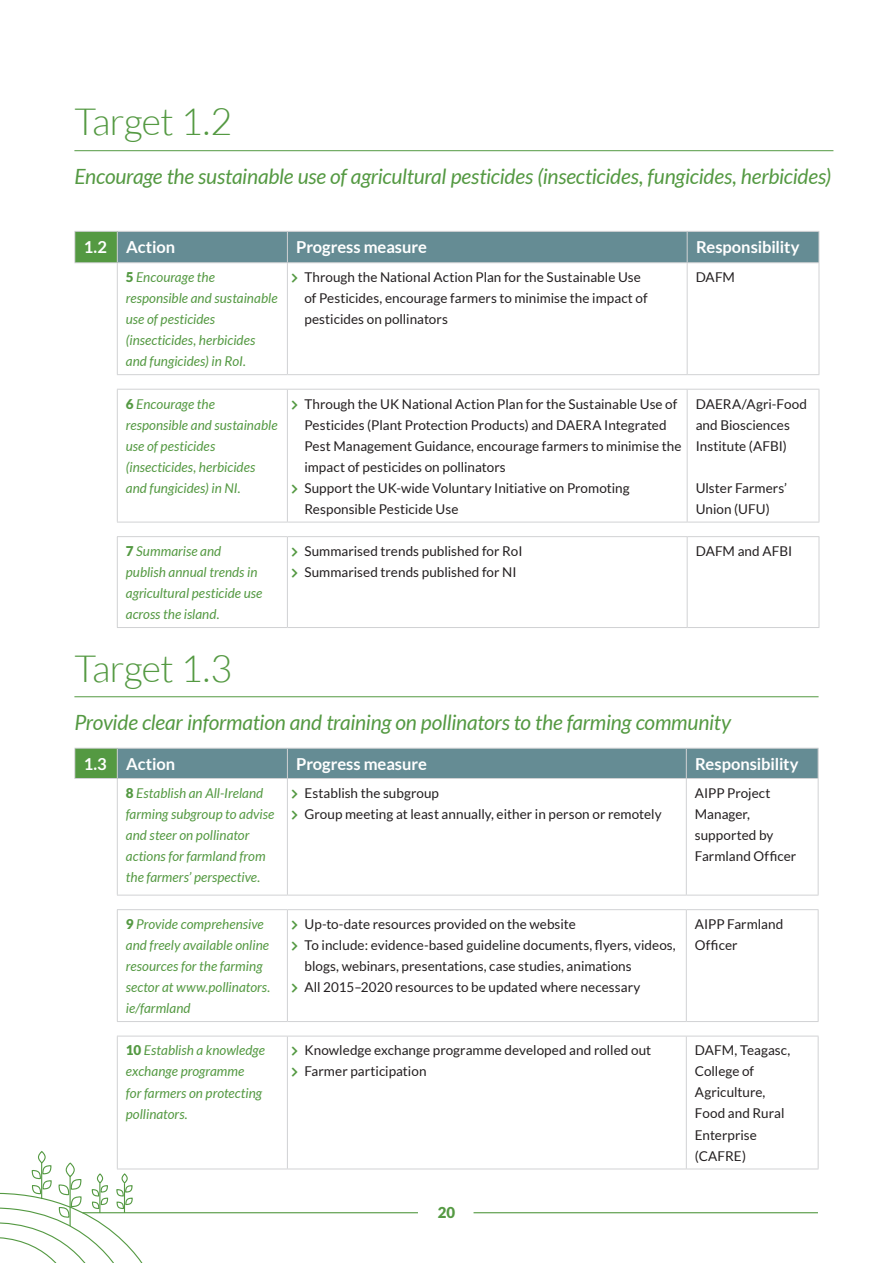
<style>
.page{position:relative;width:893px;height:1263px;background:#fff}
.page>*{position:absolute;margin:0;border:0;box-sizing:border-box;transform-origin:0 0}
.t1{font:300 37.5px "Lato";letter-spacing:-.02em;color:#549942}
.t2{font:italic 21px "Lato";letter-spacing:-.01em;color:#549942}
.t3{font:700 16.5px "Lato";letter-spacing:-.005em;color:#fff}
.t4{font:900 15px "Lato";color:#549942}
.t5{font:13.5px/21px "Lato";color:#231f20}
.t6{font:italic 13.5px/21px "Lato";color:#549942}
.s1{font-weight:900;font-style:normal}
</style>
<div class="page">
<div style="left:38px;top:1151px;width:8px;height:12px;border:1px solid #549942;border-radius:50%"></div>
<hr style="left:41px;top:1163px;width:1px;height:36px;background:#549942">
<div style="left:66px;top:1162px;width:9px;height:15px;border:1px solid #549942;border-radius:50%"></div>
<svg style="left:0;top:1165px;width:151px;height:98px"></svg>
<hr style="left:473px;top:1212px;width:345px;height:1px;background:#549942">
<hr style="left:82px;top:1212px;width:336px;height:1px;background:#549942">
<hr style="left:74px;top:150px;width:759px;height:1px;background:#549942">
<hr style="left:74px;top:696px;width:745px;height:1px;background:#549942">
<div style="left:75px;top:231px;width:42px;height:32px;background:#549942"></div>
<div style="left:118px;top:232px;width:701px;height:30px;background:#658c94"></div>
<hr style="left:687px;top:232px;width:1px;height:30px;background:#d1d2d4">
<hr style="left:287px;top:231px;width:400px;height:1px;background:#d1d2d4">
<hr style="left:687px;top:231px;width:132px;height:1px;background:#d1d2d4">
<hr style="left:819px;top:232px;width:1px;height:30px;background:#d1d2d4">
<hr style="left:287px;top:262px;width:400px;height:1px;background:#d1d2d4">
<hr style="left:687px;top:262px;width:132px;height:1px;background:#d1d2d4">
<hr style="left:287px;top:390px;width:1px;height:132px;background:#d1d2d4">
<hr style="left:287px;top:537px;width:1px;height:90px;background:#d1d2d4">
<hr style="left:687px;top:390px;width:1px;height:132px;background:#d1d2d4">
<hr style="left:819px;top:390px;width:1px;height:132px;background:#d1d2d4">
<hr style="left:687px;top:537px;width:1px;height:90px;background:#d1d2d4">
<hr style="left:819px;top:537px;width:1px;height:90px;background:#d1d2d4">
<hr style="left:287px;top:263px;width:1px;height:111px;background:#d1d2d4">
<hr style="left:687px;top:263px;width:1px;height:111px;background:#d1d2d4">
<hr style="left:819px;top:263px;width:1px;height:111px;background:#d1d2d4">
<hr style="left:117px;top:627px;width:170px;height:1px;background:#d1d2d4">
<hr style="left:287px;top:627px;width:400px;height:1px;background:#d1d2d4">
<hr style="left:687px;top:627px;width:132px;height:1px;background:#d1d2d4">
<hr style="left:287px;top:522px;width:400px;height:1px;background:#d1d2d4">
<hr style="left:687px;top:522px;width:132px;height:1px;background:#d1d2d4">
<hr style="left:287px;top:536px;width:400px;height:1px;background:#d1d2d4">
<hr style="left:687px;top:536px;width:132px;height:1px;background:#d1d2d4">
<hr style="left:117px;top:231px;width:170px;height:1px;background:#d1d2d4">
<hr style="left:287px;top:232px;width:1px;height:30px;background:#d1d2d4">
<hr style="left:117px;top:262px;width:170px;height:1px;background:#d1d2d4">
<hr style="left:117px;top:263px;width:1px;height:111px;background:#d1d2d4">
<hr style="left:117px;top:390px;width:1px;height:132px;background:#d1d2d4">
<hr style="left:117px;top:537px;width:1px;height:90px;background:#d1d2d4">
<hr style="left:117px;top:374px;width:170px;height:1px;background:#d1d2d4">
<hr style="left:287px;top:374px;width:400px;height:1px;background:#d1d2d4">
<hr style="left:687px;top:374px;width:132px;height:1px;background:#d1d2d4">
<hr style="left:117px;top:389px;width:170px;height:1px;background:#d1d2d4">
<hr style="left:287px;top:389px;width:400px;height:1px;background:#d1d2d4">
<hr style="left:687px;top:389px;width:132px;height:1px;background:#d1d2d4">
<hr style="left:117px;top:522px;width:170px;height:1px;background:#d1d2d4">
<hr style="left:117px;top:536px;width:170px;height:1px;background:#d1d2d4">
<hr style="left:74px;top:231px;width:43px;height:1px;background:#d1d2d4">
<hr style="left:74px;top:232px;width:1px;height:30px;background:#d1d2d4">
<hr style="left:117px;top:232px;width:1px;height:30px;background:#d1d2d4">
<hr style="left:74px;top:262px;width:43px;height:1px;background:#d1d2d4">
<div style="left:75px;top:748px;width:42px;height:30px;background:#549942"></div>
<div style="left:118px;top:749px;width:700px;height:29px;background:#658c94"></div>
<hr style="left:686px;top:748px;width:1px;height:30px;background:#d1d2d4">
<hr style="left:287px;top:748px;width:399px;height:1px;background:#d1d2d4">
<hr style="left:686px;top:748px;width:132px;height:1px;background:#d1d2d4">
<hr style="left:818px;top:748px;width:1px;height:30px;background:#d1d2d4">
<hr style="left:287px;top:778px;width:399px;height:1px;background:#d1d2d4">
<hr style="left:686px;top:778px;width:132px;height:1px;background:#d1d2d4">
<hr style="left:287px;top:910px;width:1px;height:111px;background:#d1d2d4">
<hr style="left:287px;top:1036px;width:1px;height:132px;background:#d1d2d4">
<hr style="left:686px;top:910px;width:1px;height:111px;background:#d1d2d4">
<hr style="left:818px;top:910px;width:1px;height:111px;background:#d1d2d4">
<hr style="left:686px;top:1036px;width:1px;height:132px;background:#d1d2d4">
<hr style="left:818px;top:1036px;width:1px;height:132px;background:#d1d2d4">
<hr style="left:287px;top:779px;width:1px;height:116px;background:#d1d2d4">
<hr style="left:686px;top:779px;width:1px;height:116px;background:#d1d2d4">
<hr style="left:818px;top:779px;width:1px;height:116px;background:#d1d2d4">
<hr style="left:117px;top:1168px;width:170px;height:1px;background:#d1d2d4">
<hr style="left:287px;top:1168px;width:399px;height:1px;background:#d1d2d4">
<hr style="left:686px;top:1168px;width:132px;height:1px;background:#d1d2d4">
<hr style="left:117px;top:779px;width:1px;height:116px;background:#d1d2d4">
<hr style="left:117px;top:910px;width:1px;height:111px;background:#d1d2d4">
<hr style="left:117px;top:1036px;width:1px;height:132px;background:#d1d2d4">
<hr style="left:117px;top:895px;width:170px;height:1px;background:#d1d2d4">
<hr style="left:287px;top:895px;width:399px;height:1px;background:#d1d2d4">
<hr style="left:686px;top:895px;width:132px;height:1px;background:#d1d2d4">
<hr style="left:117px;top:909px;width:170px;height:1px;background:#d1d2d4">
<hr style="left:287px;top:909px;width:399px;height:1px;background:#d1d2d4">
<hr style="left:686px;top:909px;width:132px;height:1px;background:#d1d2d4">
<hr style="left:74px;top:748px;width:43px;height:1px;background:#d1d2d4">
<hr style="left:74px;top:748px;width:1px;height:30px;background:#d1d2d4">
<hr style="left:74px;top:778px;width:43px;height:1px;background:#d1d2d4">
<hr style="left:117px;top:748px;width:170px;height:1px;background:#d1d2d4">
<hr style="left:117px;top:748px;width:1px;height:30px;background:#d1d2d4">
<hr style="left:287px;top:748px;width:1px;height:30px;background:#d1d2d4">
<hr style="left:117px;top:778px;width:170px;height:1px;background:#d1d2d4">
<hr style="left:117px;top:1021px;width:170px;height:1px;background:#d1d2d4">
<hr style="left:287px;top:1021px;width:399px;height:1px;background:#d1d2d4">
<hr style="left:686px;top:1021px;width:132px;height:1px;background:#d1d2d4">
<hr style="left:117px;top:1036px;width:170px;height:1px;background:#d1d2d4">
<hr style="left:287px;top:1036px;width:399px;height:1px;background:#d1d2d4">
<hr style="left:686px;top:1036px;width:132px;height:1px;background:#d1d2d4">
<h1 class="t1" style="left:74px;top:102px;width:159px">Target 1.2</h1>
<h2 class="t2" style="left:74px;top:164px;width:758px">Encourage the sustainable use of agricultural pesticides (insecticides, fungicides, herbicides)</h2>
<p class="t3" style="left:84px;top:238px;width:93px">1.2 Action</p>
<p class="t3" style="left:296px;top:238px;width:132px">Progress measure</p>
<p class="t3" style="left:696px;top:238px;width:105px">Responsibility</p>
<p class="t6" style="left:126px;top:267px;width:153px"><span class="s1">5</span> Encourage the responsible and sustainable use of pesticides (insecticides, herbicides and fungicides) in RoI.</p>
<p class="t5" style="left:304px;top:267px;width:345px">Through the National Action Plan for the Sustainable Use of Pesticides, encourage farmers to minimise the impact of pesticides on pollinators</p>
<p class="t5" style="left:696px;top:267px;width:41px">DAFM</p>
<p class="t6" style="left:126px;top:394px;width:153px"><span class="s1">6</span> Encourage the responsible and sustainable use of pesticides (insecticides, herbicides and fungicides) in NI.</p>
<p class="t5" style="left:304px;top:393px;width:379px">Through the UK National Action Plan for the Sustainable Use of Pesticides (Plant Protection Products) and DAERA Integrated Pest Management Guidance, encourage farmers to minimise the impact of pesticides on pollinators<br>Support the UK-wide Voluntary Initiative on Promoting Responsible Pesticide Use</p>
<p class="t5" style="left:696px;top:393px;width:113px">DAERA/Agri-Food and Biosciences<br>Institute (AFBI)</p>
<p class="t5" style="left:696px;top:477px;width:93px">Ulster Farmers’<br>Union (UFU)</p>
<p class="t6" style="left:126px;top:541px;width:138px"><span class="s1">7</span> Summarise and publish annual trends in agricultural pesticide use across the island.</p>
<p class="t5" style="left:304px;top:540px;width:220px">Summarised trends published for RoI<br>Summarised trends published for NI</p>
<p class="t5" style="left:696px;top:540px;width:98px">DAFM and AFBI</p>
<h1 class="t1" style="left:74px;top:648px;width:159px">Target 1.3</h1>
<h2 class="t2" style="left:74px;top:710px;width:658px">Provide clear information and training on pollinators to the farming community</h2>
<p class="t3" style="left:84px;top:754px;width:93px">1.3 Action</p>
<p class="t3" style="left:296px;top:754px;width:132px">Progress measure</p>
<p class="t3" style="left:695px;top:754px;width:105px">Responsibility</p>
<p class="t6" style="left:126px;top:783px;width:150px"><span class="s1">8</span> Establish an All-Ireland farming subgroup to advise and steer on pollinator actions for farmland from the farmers’ perspective.</p>
<p class="t5" style="left:304px;top:782px;width:359px">Establish the subgroup<br>Group meeting at least annually, either in person or remotely</p>
<p class="t5" style="left:695px;top:782px;width:103px">AIPP Project<br>Manager, supported by<br>Farmland Officer</p>
<p class="t6" style="left:126px;top:914px;width:146px"><span class="s1">9</span> Provide comprehensive and freely available online resources for the farming sector at www.pollinators. ie/farmland</p>
<p class="t5" style="left:304px;top:913px;width:373px">Up-to-date resources provided on the website<br>To include: evidence-based guideline documents, flyers, videos, blogs, webinars, presentations, case studies, animations<br>All 2015–2020 resources to be updated where necessary</p>
<p class="t5" style="left:695px;top:913px;width:90px">AIPP Farmland<br>Officer</p>
<p class="t6" style="left:126px;top:1040px;width:141px"><span class="s1">10</span> Establish a knowledge exchange programme<br>for farmers on protecting pollinators.</p>
<p class="t5" style="left:304px;top:1040px;width:348px">Knowledge exchange programme developed and rolled out<br>Farmer participation</p>
<p class="t5" style="left:695px;top:1040px;width:97px">DAFM, Teagasc,<br>College of<br>Agriculture,<br>Food and Rural<br>Enterprise (CAFRE)</p>
<p class="t4" style="left:438px;top:1204px;width:19px">20</p>
</div>
